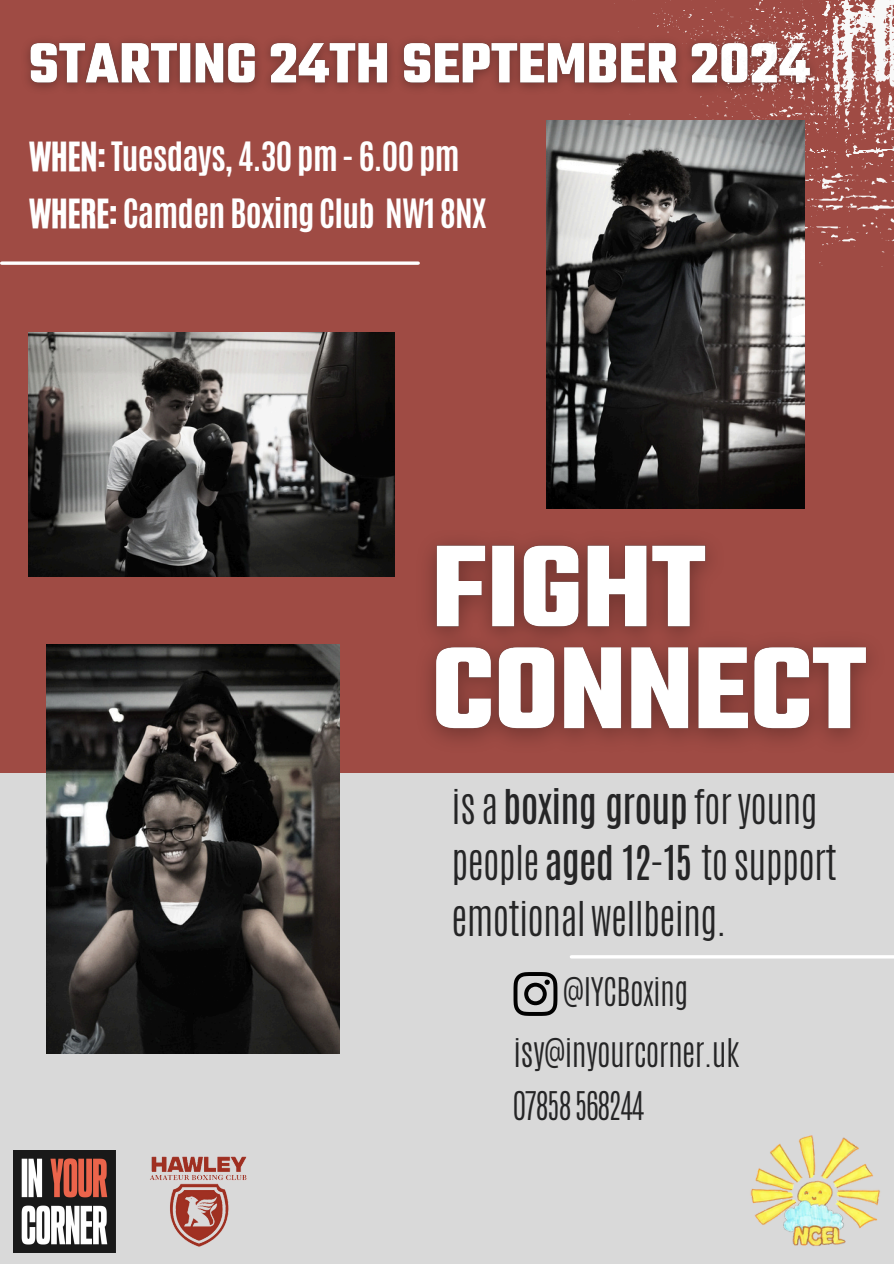
<style>
.page{position:relative;width:894px;height:1264px;background:#fff}
.page>*{position:absolute;margin:0;border:0;box-sizing:border-box;transform-origin:0 0}
.t1{font:300 40.05px/55.9px "Antonio";letter-spacing:-.02em;color:#252526}
.t2{font:700 33.75px/56.2px "Antonio";letter-spacing:-.02em;color:#fff}
.t3{font:300 33px "Antonio";letter-spacing:-.02em;color:#252526}
.s1{font-family:"CA Generated";font-weight:400}
.s2{font-weight:400}
</style>
<div class="page">
<div style="left:0;top:0;width:893px;height:773px;background:#9f4b44"></div>
<div style="left:0;top:773px;width:893px;height:490px;background:#d9d9d9"></div>
<img style="left:27px;top:41px;width:543px;height:48px">
<svg style="left:570px;top:0;width:323px;height:293px"></svg>
<svg style="left:2px;top:261px;width:416px;height:4px;background:#f0e3e2"></svg>
<hr style="left:571px;top:955px;width:322px;height:3px;background:#fff">
<svg style="left:513px;top:972px;width:44px;height:43px"></svg>
<img style="left:13px;top:1150px;width:103px;height:102px">
<img style="left:750px;top:1135px;width:130px;height:111px">
<img style="left:150px;top:1156px;width:97px;height:91px">
<img style="left:46px;top:644px;width:293px;height:409px">
<img style="left:546px;top:121px;width:257px;height:385px">
<img style="left:29px;top:332px;width:365px;height:244px">
<img style="left:428px;top:506px;width:442px;height:235px">
<p class="t2" style="left:29px;top:129px;width:459px"><span class="s1">WHEN:</span> Tuesdays, 4.30 pm - 6.00 pm<br><span class="s1">WHERE:</span> Camden Boxing Club NW1 8NX</p>
<p class="t1" style="left:451px;top:779px;width:386px">is a <span class="s2">boxing group</span> foryoung people <span class="s2">aged 12-15</span> to support emotionalwellbeing.</p>
<p class="t3" style="left:562px;top:968px;width:127px">@IYCBoxing</p>
<h3 class="t3" style="left:513px;top:1029px;width:227px">isy@inyourcorner.uk</h3>
<p class="t3" style="left:513px;top:1082px;width:132px">07858568244</p>
</div>
